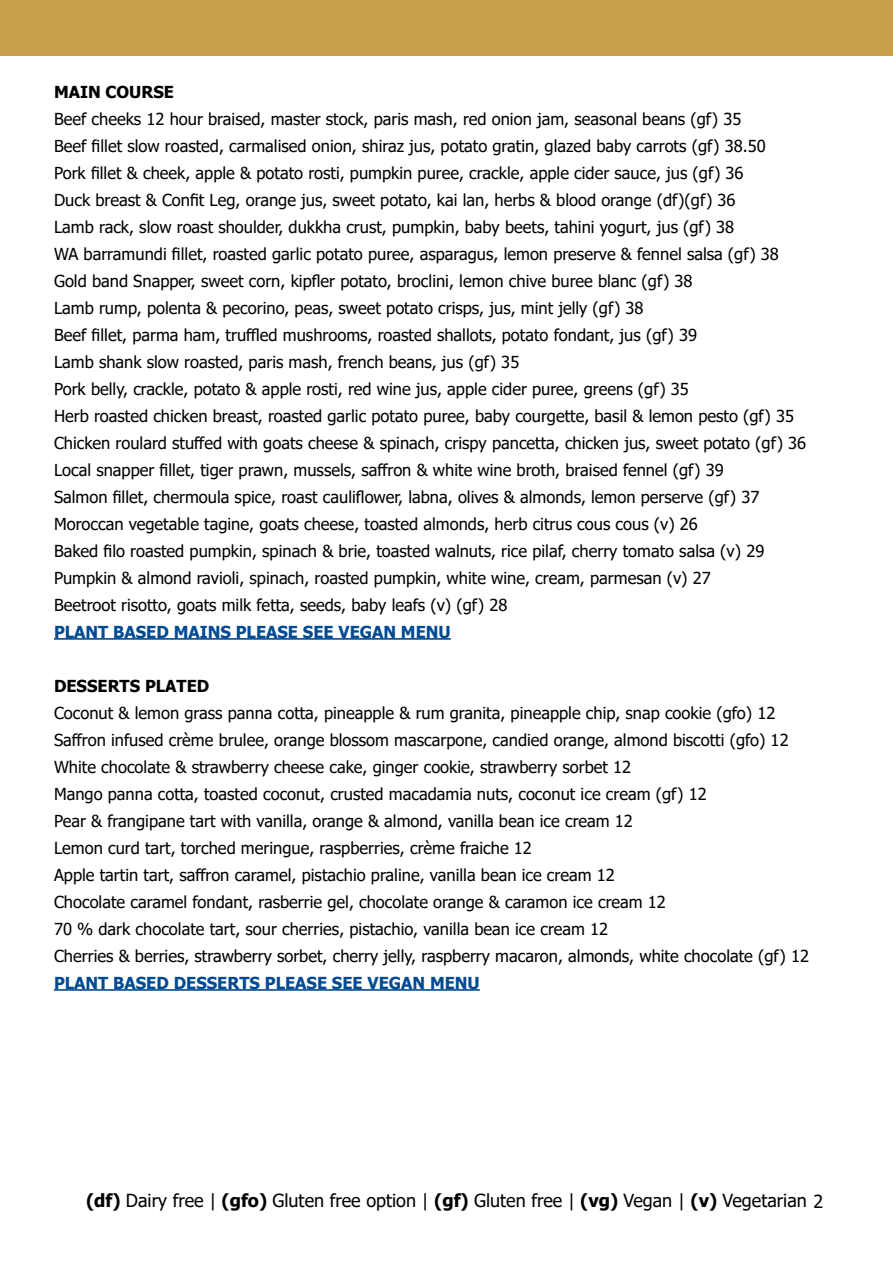
<style>
.page{position:relative;width:893px;height:1263px;background:#fff}
.page>*{position:absolute;margin:0;border:0;box-sizing:border-box;transform-origin:0 0}
.t1{font:18px "Tahoma";color:#000}
.t2{font:16.5px/27px "Tahoma";color:#000}
.t3{font:700 16.5px "Tahoma";color:#004a92}
.t4{font:700 16.5px "Tahoma";color:#000}
.s1{font-weight:700}
</style>
<div class="page">
<div style="left:0;top:0;width:893px;height:55px;background:#c99e4a"></div>
<hr style="left:54px;top:638px;width:397px;height:2px;background:#004a92">
<hr style="left:54px;top:989px;width:426px;height:2px;background:#004a92">
<p class="t4" style="left:54px;top:80px;width:122px">MAIN COURSE</p>
<p class="t2" style="left:54px;top:106px;width:754px">Beef cheeks 12 hour braised, master stock, paris mash, red onion jam, seasonal beans (gf) 35<br>Beef fillet slow roasted, carmalised onion, shiraz jus, potato gratin, glazed baby carrots (gf) 38.50<br>Pork fillet &amp; cheek, apple &amp; potato rosti, pumpkin puree, crackle, apple cider sauce, jus (gf) 36<br>Duck breast &amp; Confit Leg, orange jus, sweet potato, kai lan, herbs &amp; blood orange (df)(gf) 36<br>Lamb rack, slow roast shoulder, dukkha crust, pumpkin, baby beets, tahini yogurt, jus (gf) 38<br>WA barramundi fillet, roasted garlic potato puree, asparagus, lemon preserve &amp; fennel salsa (gf) 38<br>Gold band Snapper, sweet corn, kipfler potato, broclini, lemon chive buree blanc (gf) 38<br>Lamb rump, polenta &amp; pecorino, peas, sweet potato crisps, jus, mint jelly (gf) 38<br>Beef fillet, parma ham, truffled mushrooms, roasted shallots, potato fondant, jus (gf) 39<br>Lamb shank slow roasted, paris mash, french beans, jus (gf) 35<br>Pork belly, crackle, potato &amp; apple rosti, red wine jus, apple cider puree, greens (gf) 35<br>Herb roasted chicken breast, roasted garlic potato puree, baby courgette, basil &amp; lemon pesto (gf) 35<br>Chicken roulard stuffed with goats cheese &amp; spinach, crispy pancetta, chicken jus, sweet potato (gf) 36<br>Local snapper fillet, tiger prawn, mussels, saffron &amp; white wine broth, braised fennel (gf) 39<br>Salmon fillet, chermoula spice, roast cauliflower, labna, olives &amp; almonds, lemon perserve (gf) 37<br>Moroccan vegetable tagine, goats cheese, toasted almonds, herb citrus cous cous (v) 26<br>Baked filo roasted pumpkin, spinach &amp; brie, toasted walnuts, rice pilaf, cherry tomato salsa (v) 29<br>Pumpkin &amp; almond ravioli, spinach, roasted pumpkin, white wine, cream, parmesan (v) 27<br>Beetroot risotto, goats milk fetta, seeds, baby leafs (v) (gf) 28</p>
<p class="t3" style="left:54px;top:620px;width:398px">PLANT BASED MAINS PLEASE SEE VEGAN MENU</p>
<p class="t4" style="left:54px;top:674px;width:157px">DESSERTS PLATED</p>
<p class="t2" style="left:54px;top:700px;width:757px">Coconut &amp; lemon grass panna cotta, pineapple &amp; rum granita, pineapple chip, snap cookie (gfo) 12<br>Saffron infused crème brulee, orange blossom mascarpone, candied orange, almond biscotti (gfo) 12<br>White chocolate &amp; strawberry cheese cake, ginger cookie, strawberry sorbet 12<br>Mango panna cotta, toasted coconut, crusted macadamia nuts, coconut ice cream (gf) 12<br>Pear &amp; frangipane tart with vanilla, orange &amp; almond, vanilla bean ice cream 12<br>Lemon curd tart, torched meringue, raspberries, crème fraiche 12<br>Apple tartin tart, saffron caramel, pistachio praline, vanilla bean ice cream 12<br>Chocolate caramel fondant, rasberrie gel, chocolate orange &amp; caramon ice cream 12<br>70 % dark chocolate tart, sour cherries, pistachio, vanilla bean ice cream 12<br>Cherries &amp; berries, strawberry sorbet, cherry jelly, raspberry macaron, almonds, white chocolate (gf) 12</p>
<p class="t3" style="left:54px;top:971px;width:427px">PLANT BASED DESSERTS PLEASE SEE VEGAN MENU</p>
<p class="t1" style="left:86px;top:1188px;width:739px"><span class="s1">(df)</span> Dairy free | <span class="s1">(gfo)</span> Gluten free option | <span class="s1">(gf)</span> Gluten free | <span class="s1">(vg)</span> Vegan | <span class="s1">(v)</span> Vegetarian 2</p>
</div>
